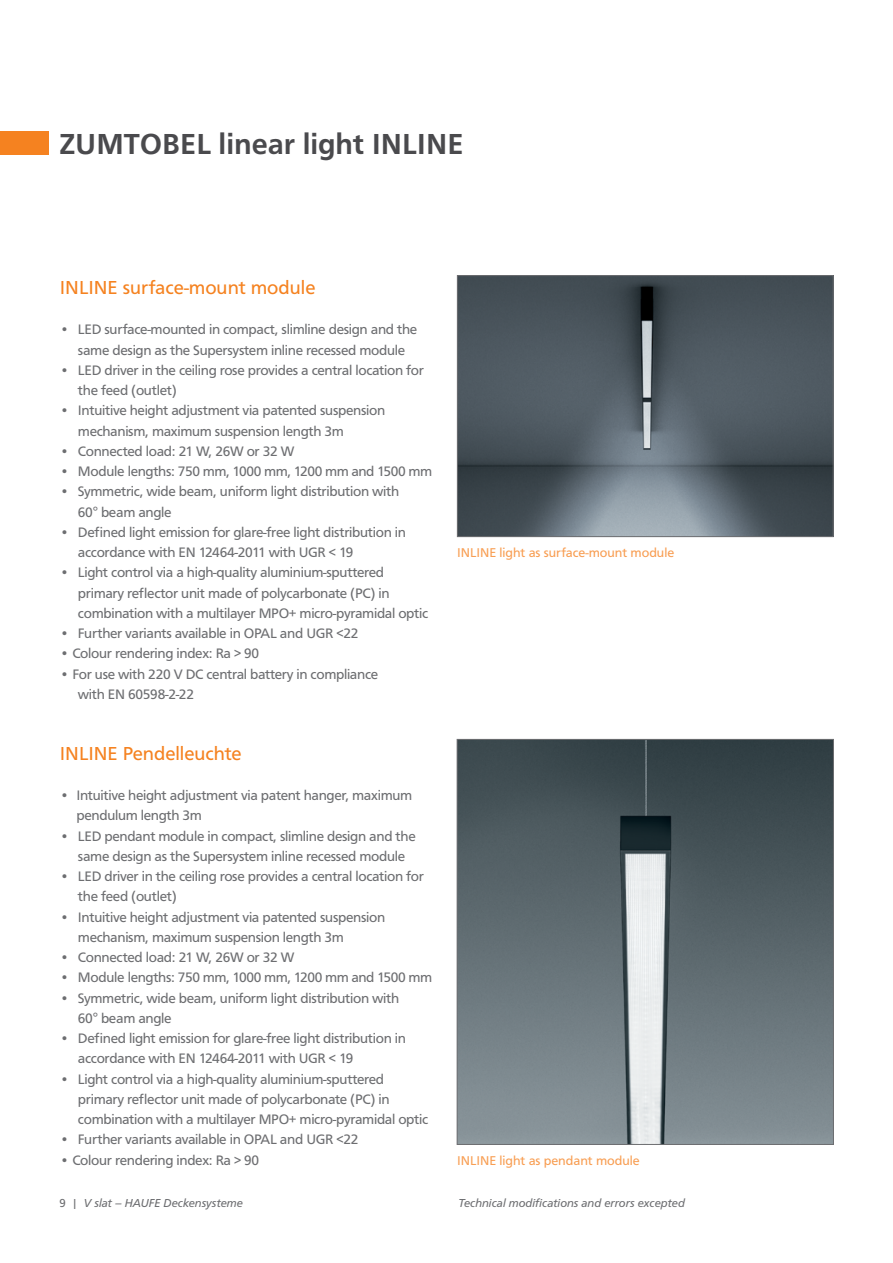
<style>
.page{position:relative;width:893px;height:1263px;background:#fff}
.page>*{position:absolute;margin:0;border:0;box-sizing:border-box;transform-origin:0 0}
.t1{font:700 30px "Carto Gothic Std";color:#4a4a4d}
.t2{font:19.5px "Carto Gothic Std";color:#f58220}
.t3{font:14.25px/20.2px "Carto Gothic Std";letter-spacing:-.02em;color:#6d6e71}
.t4{font:13.2px "Carto Gothic Std";color:#f89e53}
.t5{font:italic 12px "Carto Gothic Std";color:#6d6e71}
.s1{font-style:normal}
</style>
<div class="page">
<div style="left:0;top:131px;width:49px;height:24px;background:#f58220"></div>
<img style="left:459px;top:277px;width:372px;height:258px">
<div style="left:457px;top:275px;width:376px;height:262px;border:1px solid #6d6e71"></div>
<img style="left:459px;top:741px;width:373px;height:402px">
<div style="left:457px;top:739px;width:377px;height:406px;border:1px solid #6d6e71"></div>
<h1 class="t1" style="left:60px;top:127px;width:405px">ZUMTOBEL linear light INLINE</h1>
<h2 class="t2" style="left:60px;top:276px;width:257px">INLINE surface-mount module</h2>
<p class="t3" style="left:60px;top:319px;width:359px;text-align:center">• LED surface-mounted in compact, slimline design and the same design as the Supersystem inline recessed module</p>
<p class="t3" style="left:78px;top:360px;width:347px;text-indent:-18px">• LED driver in the ceiling rose provides a central location for the feed (outlet)</p>
<p class="t3" style="left:78px;top:400px;width:309px;text-indent:-18px">• Intuitive height adjustment via patented suspension mechanism, maximum suspension length 3m</p>
<p class="t3" style="left:60px;top:441px;width:236px">• Connected load: 21 W, 26W or 32 W</p>
<p class="t3" style="left:60px;top:461px;width:374px">• Module lengths: 750 mm, 1000 mm, 1200 mm and 1500 mm</p>
<p class="t3" style="left:78px;top:481px;width:323px;text-indent:-18px">• Symmetric, wide beam, uniform light distribution with<br>60° beam angle</p>
<p class="t3" style="left:78px;top:522px;width:330px;text-indent:-18px">• Defined light emission for glare-free light distribution in accordance with EN 12464-2011 with UGR &lt; 19</p>
<p class="t3" style="left:78px;top:562px;width:352px;text-indent:-18px">• Light control via a high-quality aluminium-sputtered primary reflector unit made of polycarbonate (PC) in combination with a multilayer MPO+ micro-pyramidal optic</p>
<p class="t3" style="left:60px;top:623px;width:300px">• Further variants available in OPAL and UGR &lt;22</p>
<p class="t3" style="left:60px;top:643px;width:201px">• Colour rendering index: Ra &gt; 90</p>
<p class="t3" style="left:78px;top:664px;width:302px;text-indent:-18px">• For use with 220 V DC central battery in compliance with EN 60598-2-22</p>
<h2 class="t2" style="left:60px;top:742px;width:183px">INLINE Pendelleuchte</h2>
<p class="t3" style="left:76px;top:785px;width:337px;text-indent:-17px">• Intuitive height adjustment via patent hanger, maximum pendulum length 3m</p>
<p class="t3" style="left:60px;top:826px;width:357px;text-align:center">• LED pendant module in compact, slimline design and the same design as the Supersystem inline recessed module</p>
<p class="t3" style="left:78px;top:866px;width:347px;text-indent:-18px">• LED driver in the ceiling rose provides a central location for the feed (outlet)</p>
<p class="t3" style="left:78px;top:907px;width:309px;text-indent:-18px">• Intuitive height adjustment via patented suspension mechanism, maximum suspension length 3m</p>
<p class="t3" style="left:60px;top:947px;width:236px">• Connected load: 21 W, 26W or 32 W</p>
<p class="t3" style="left:60px;top:967px;width:374px">• Module lengths: 750 mm, 1000 mm, 1200 mm and 1500 mm</p>
<p class="t3" style="left:78px;top:988px;width:323px;text-indent:-18px">• Symmetric, wide beam, uniform light distribution with<br>60° beam angle</p>
<p class="t3" style="left:78px;top:1028px;width:330px;text-indent:-18px">• Defined light emission for glare-free light distribution in accordance with EN 12464-2011 with UGR &lt; 19</p>
<p class="t3" style="left:78px;top:1069px;width:352px;text-indent:-18px">• Light control via a high-quality aluminium-sputtered primary reflector unit made of polycarbonate (PC) in combination with a multilayer MPO+ micro-pyramidal optic</p>
<p class="t3" style="left:60px;top:1129px;width:300px">• Further variants available in OPAL and UGR &lt;22</p>
<p class="t3" style="left:60px;top:1150px;width:201px">• Colour rendering index: Ra &gt; 90</p>
<p class="t4" style="left:457px;top:545px;width:219px">INLINE light as surface-mount module</p>
<p class="t4" style="left:457px;top:1153px;width:184px">INLINE light as pendant module</p>
<p class="t5" style="left:60px;top:1196px;width:185px"><span class="s1">9 |</span> V slat – HAUFE Deckensysteme</p>
<p class="t5" style="left:459px;top:1196px;width:228px">Technical modifications and errors excepted</p>
</div>
